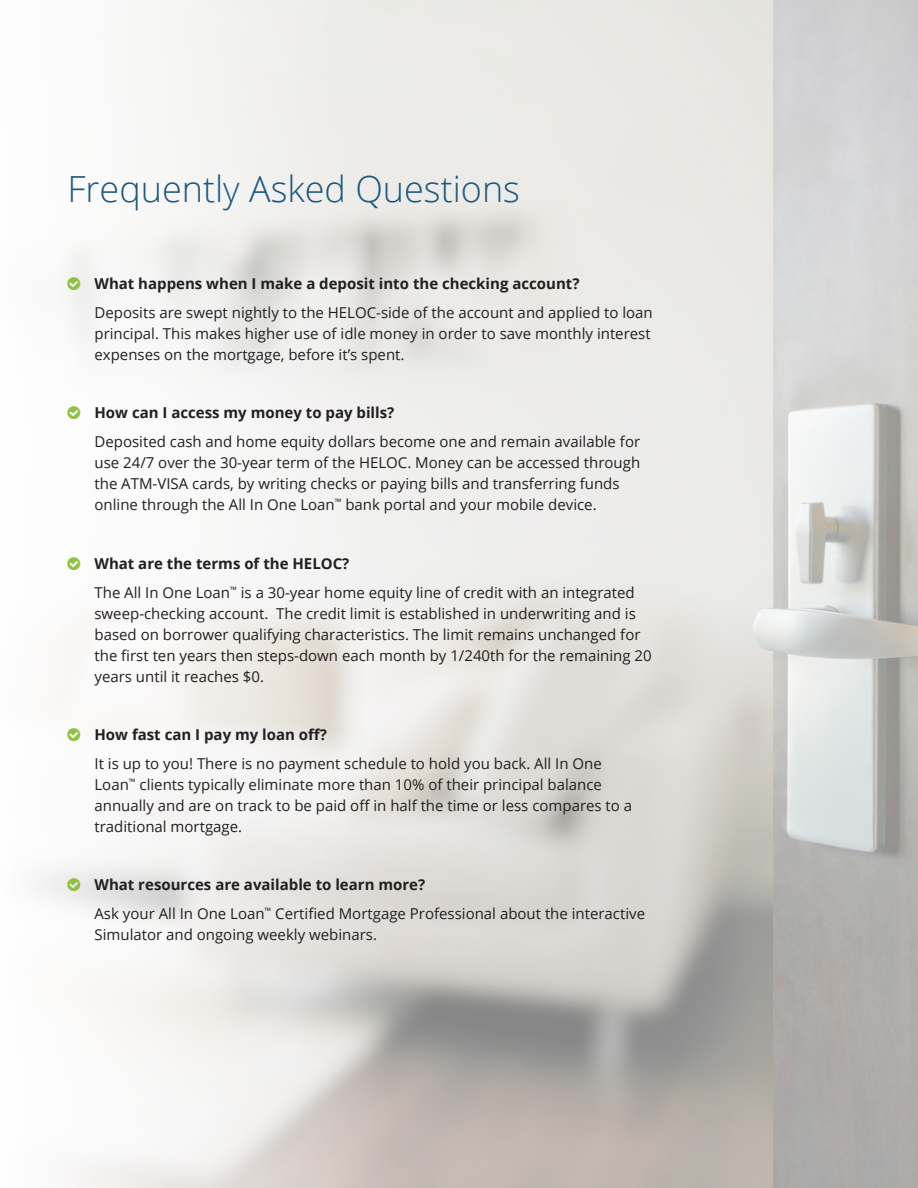
<style>
.page{position:relative;width:918px;height:1188px;background:#fff}
.page>*{position:absolute;margin:0;border:0;box-sizing:border-box;transform-origin:0 0}
.t1{font:300 36px "Open Sans";color:#1c597f}
.t2{font:15px/21px "Open Sans";color:#231f20}
.t3{font:700 15px "Open Sans";color:#231f20}
.s1{color:#8fc13e}
</style>
<div class="page">
<img style="left:37px;top:0;width:881px;height:1188px">
<p class="t1" style="left:68px;top:164px;width:454px">Frequently Asked Questions</p>
<p class="t3" style="left:68px;top:273px;width:514px"><span class="s1">□</span> What happens when I make a deposit into the checking account?</p>
<p class="t2" style="left:94px;top:302px;width:560px">Deposits are swept nightly to the HELOC-side of the account and applied to loan principal. This makes higher use of idle money in order to save monthly interest expenses on the mortgage, before it’s spent.</p>
<p class="t3" style="left:68px;top:402px;width:328px"><span class="s1">□</span> How can I access my money to pay bills?</p>
<p class="t2" style="left:94px;top:431px;width:547px">Deposited cash and home equity dollars become one and remain available for use 24/7 over the 30-year term of the HELOC. Money can be accessed through the ATM-VISA cards, by writing checks or paying bills and transferring funds online through the All In One Loan<sup>™</sup> bank portal and your mobile device.</p>
<p class="t3" style="left:68px;top:553px;width:283px"><span class="s1">□</span> What are the terms of the HELOC?</p>
<p class="t2" style="left:94px;top:581px;width:559px">The All In One Loan<sup>™</sup> is a 30-year home equity line of credit with an integrated sweep-checking account. The credit limit is established in underwriting and is based on borrower qualifying characteristics. The limit remains unchanged for the first ten years then steps-down each month by 1/240th for the remaining 20 years until it reaches $0.</p>
<p class="t3" style="left:68px;top:724px;width:261px"><span class="s1">□</span> How fast can I pay my loan off?</p>
<p class="t2" style="left:94px;top:753px;width:539px">It is up to you! There is no payment schedule to hold you back. All In One Loan<sup>™</sup> clients typically eliminate more than 10% of their principal balance annually and are on track to be paid off in half the time or less compares to a traditional mortgage.</p>
<p class="t3" style="left:68px;top:874px;width:359px"><span class="s1">□</span> What resources are available to learn more?</p>
<p class="t2" style="left:94px;top:903px;width:552px">Ask your All In One Loan<sup>™</sup> Certified Mortgage Professional about the interactive<br>Simulator and ongoing weekly webinars.</p>
</div>
